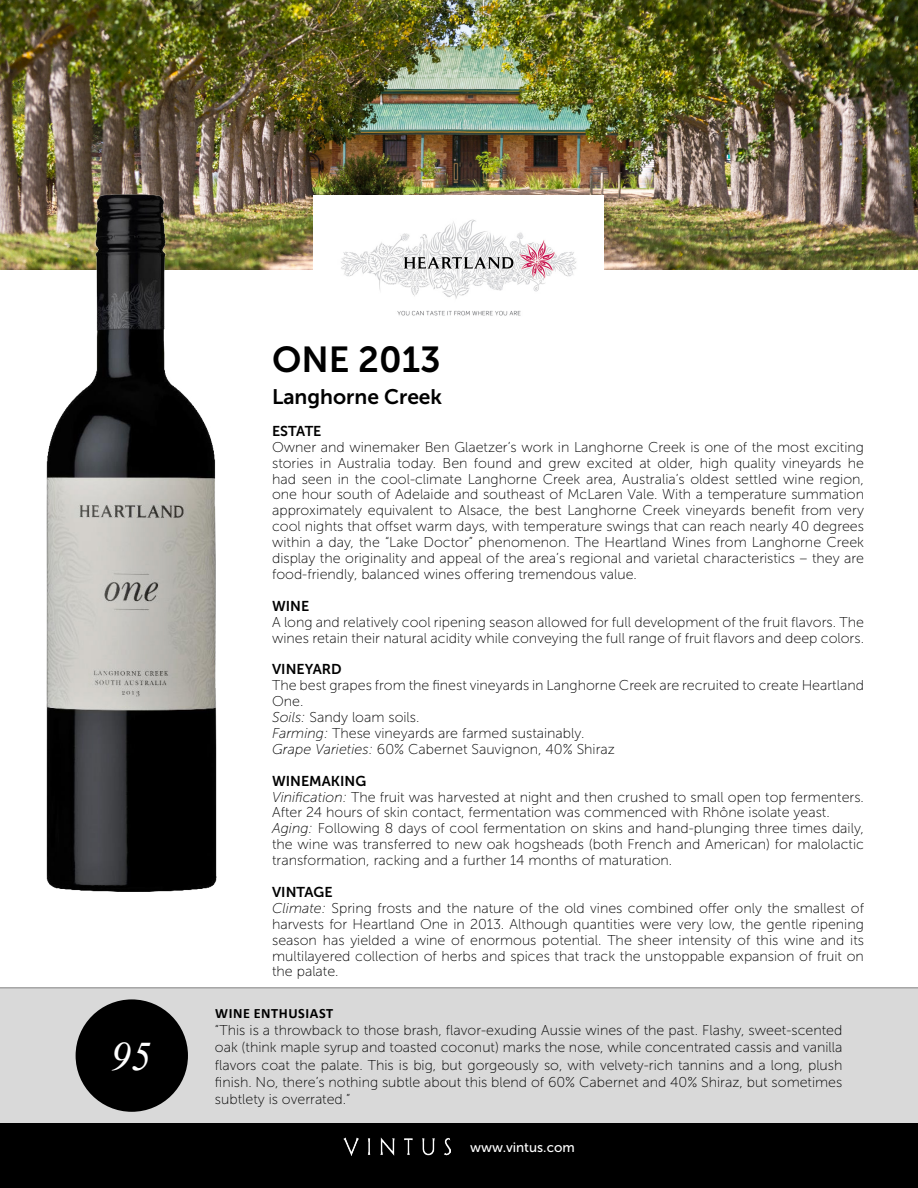
<style>
.page{position:relative;width:918px;height:1188px;background:#fff}
.page>*{position:absolute;margin:0;border:0;box-sizing:border-box;transform-origin:0 0}
.t1{font:italic 40.5px "Times New Roman";color:#fff}
.t2{font:36px "Museo Sans 700";color:#000}
.t3{font:21px "Museo Sans 700";color:#000}
.t4{font:14.25px/15.9px "Museo Sans 100";color:#000;text-align:justify}
.t5{font:14.25px "Museo Sans 700";color:#000}
.t6{font:700 14.25px "Calibri";letter-spacing:.04em;color:#000}
.t7{font:13.5px "Museo Sans 500";color:#fff}
.s1{font-style:italic}
</style>
<div class="page">
<img style="left:0;top:0;width:918px;height:270px">
<div style="left:314px;top:195px;width:290px;height:150px;background:#fff"></div>
<img style="left:341px;top:219px;width:236px;height:97px">
<div style="left:0;top:1123px;width:918px;height:65px;background:#000"></div>
<img style="left:343px;top:1138px;width:108px;height:18px">
<div style="left:0;top:988px;width:918px;height:135px;background:#d9d9d9"></div>
<hr style="left:0;top:987px;width:918px;height:1px;background:#7e7e7e">
<img style="left:47px;top:190px;width:170px;height:702px">
<div style="left:76px;top:999px;width:112px;height:113px;background:#000;border-radius:50%"></div>
<h1 class="t1" style="left:111px;top:1028px;width:42px">95</h1>
<h2 class="t2" style="left:272px;top:339px;width:170px">ONE 2013</h2>
<h3 class="t3" style="left:272px;top:385px;width:172px">Langhorne Creek</h3>
<p class="t5" style="left:272px;top:423px;width:51px">ESTATE</p>
<p class="t4" style="left:272px;top:439px;width:593px">Owner and winemaker Ben Glaetzer’s work in Langhorne Creek is one of the most exciting stories in Australia today. Ben found and grew excited at older, high quality vineyards he had seen in the cool-climate Langhorne Creek area, Australia’s oldest settled wine region, one hour south of Adelaide and southeast of McLaren Vale. With a temperature summation approximately equivalent to Alsace, the best Langhorne Creek vineyards benefit from very cool nights that offset warm days, with temperature swings that can reach nearly 40 degrees within a day, the “Lake Doctor” phenomenon. The Heartland Wines from Langhorne Creek display the originality and appeal of the area’s regional and varietal characteristics – they are food-friendly, balanced wines offering tremendous value.</p>
<p class="t5" style="left:272px;top:598px;width:39px">WINE</p>
<p class="t4" style="left:272px;top:614px;width:593px">A long and relatively cool ripening season allowed for full development of the fruit flavors. The wines retain their natural acidity while conveying the full range of fruit flavors and deep colors.</p>
<p class="t5" style="left:272px;top:661px;width:71px">VINEYARD</p>
<p class="t4" style="left:272px;top:678px;width:593px;text-align:left">The best grapes from the finest vineyards in Langhorne Creek are recruited to create Heartland One.<br><span class="s1">Soils:</span> Sandy loam soils.<br><span class="s1">Farming:</span> These vineyards are farmed sustainably.<br><span class="s1">Grape Varieties:</span> 60% Cabernet Sauvignon, 40% Shiraz</p>
<p class="t5" style="left:272px;top:773px;width:96px">WINEMAKING</p>
<p class="t4" style="left:272px;top:789px;width:593px;text-align:left"><span class="s1">Vinification:</span> The fruit was harvested at night and then crushed to small open top fermenters.<br>After 24 hours of skin contact, fermentation was commenced with Rhône isolate yeast.<br><span class="s1">Aging:</span> Following 8 days of cool fermentation on skins and hand-plunging three times daily, the wine was transferred to new oak hogsheads (both French and American) for malolactic transformation, racking and a further 14 months of maturation.</p>
<p class="t5" style="left:272px;top:884px;width:62px">VINTAGE</p>
<p class="t4" style="left:272px;top:900px;width:593px"><span class="s1">Climate:</span> Spring frosts and the nature of the old vines combined offer only the smallest of harvests for Heartland One in 2013. Although quantities were very low, the gentle ripening season has yielded a wine of enormous potential. The sheer intensity of this wine and its multilayered collection of herbs and spices that track the unstoppable expansion of fruit on the palate.</p>
<p class="t6" style="left:215px;top:1003px;width:120px">WINE ENTHUSIAST</p>
<p class="t4" style="left:215px;top:1022px;width:629px;line-height:17.1px">“This is a throwback to those brash, flavor-exuding Aussie wines of the past. Flashy, sweet-scented oak (think maple syrup and toasted coconut) marks the nose, while concentrated cassis and vanilla flavors coat the palate. This is big, but gorgeously so, with velvety-rich tannins and a long, plush finish. No, there’s nothing subtle about this blend of 60% Cabernet and 40% Shiraz, but sometimes subtlety is overrated.”</p>
<p class="t7" style="left:470px;top:1140px;width:106px">www.vintus.com</p>
</div>
